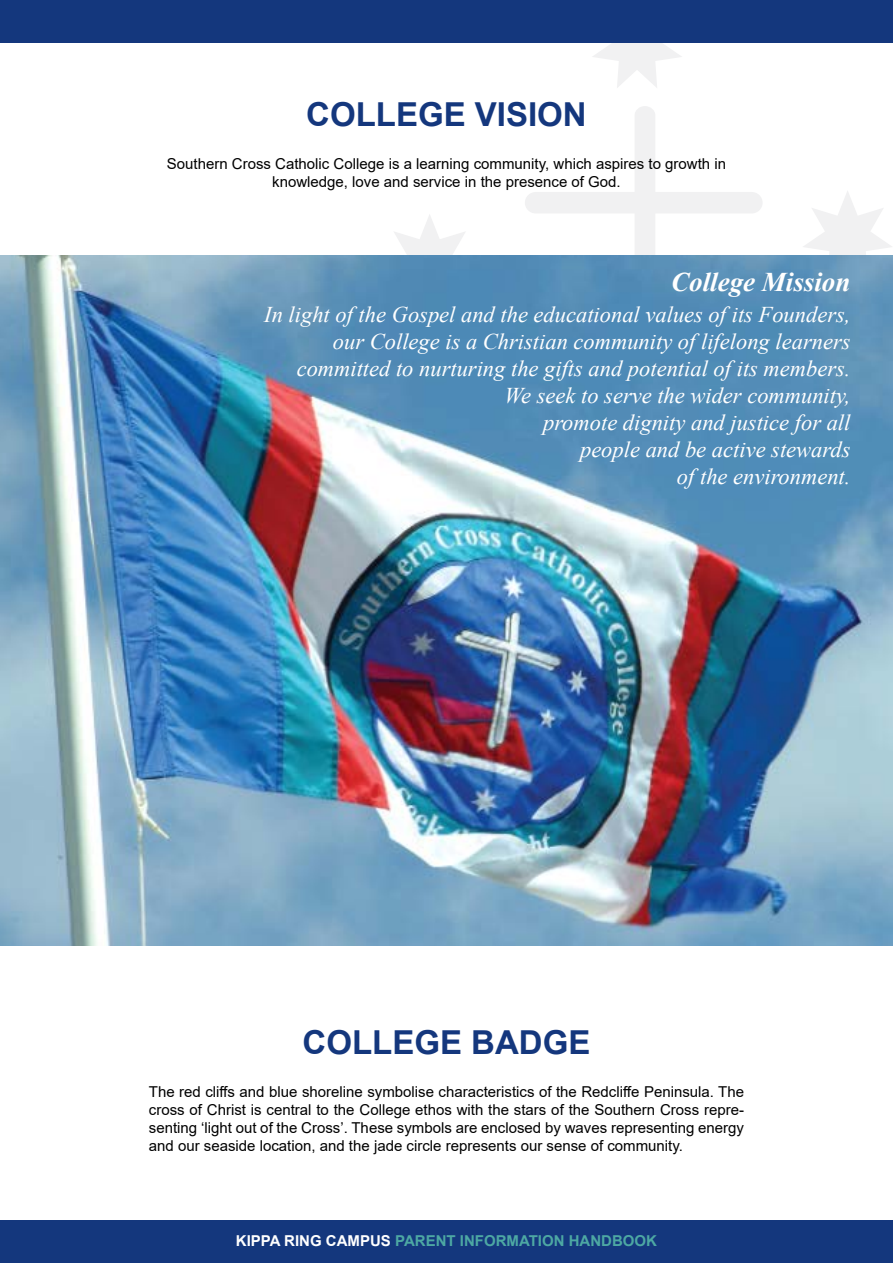
<style>
.page{position:relative;width:893px;height:1263px;background:#fff}
.page>*{position:absolute;margin:0;border:0;box-sizing:border-box;transform-origin:0 0}
.t1{font:700 33px "Arial";color:#14377d}
.t2{font:italic 700 27px "Times New Roman";color:#fff}
.t3{font:italic 22.5px/27px "Times New Roman";color:#fff;text-align:right}
.t4{font:15px/18px "Arial";color:#000;text-align:center}
.t5{font:700 15px "Arial";color:#4da8a3}
.s1{color:#fff}
</style>
<div class="page">
<div style="left:525px;top:192px;width:238px;height:21px;background:#f1f1f2;border-radius:11px"></div>
<div style="left:635px;top:106px;width:20px;height:335px;background:#f1f1f2;border-radius:10px"></div>
<svg style="left:593px;top:43px;width:89px;height:45px"></svg>
<svg style="left:803px;top:191px;width:89px;height:64px"></svg>
<svg style="left:394px;top:215px;width:71px;height:40px"></svg>
<div style="left:0;top:0;width:893px;height:43px;background:#14377d"></div>
<img style="left:0;top:255px;width:893px;height:690px">
<div style="left:0;top:1220px;width:893px;height:43px;background:#14377d"></div>
<h1 class="t1" style="left:306px;top:91px;width:282px">COLLEGE VISION</h1>
<p class="t4" style="left:167px;top:154px;width:561px">Southern Cross Catholic College is a learning community, which aspires to growth in knowledge, love and service in the presence of God.</p>
<h2 class="t2" style="left:671px;top:263px;width:181px">College Mission</h2>
<p class="t3" style="left:264px;top:301px;width:588px">In light of the Gospel and the educational values of its Founders, our College is a Christian community of lifelong learners committed to nurturing the gifts and potential of its members.<br>We seek to serve the wider community,<br>promote dignity and justice for all<br>people and be active stewards<br>of the environment.</p>
<h1 class="t1" style="left:303px;top:1019px;width:289px">COLLEGE BADGE</h1>
<p class="t4" style="left:149px;top:1083px;width:597px;text-align:justify">The red cliffs and blue shoreline symbolise characteristics of the Redcliffe Peninsula. The cross of Christ is central to the College ethos with the stars of the Southern Cross repre&shy;senting ‘light out of the Cross’. These symbols are enclosed by waves representing energy and our seaside location, and the jade circle represents our sense of community.</p>
<p class="t5" style="left:236px;top:1230px;width:423px"><span class="s1">KIPPA RING CAMPUS</span> PARENT INFORMATION HANDBOOK</p>
</div>
